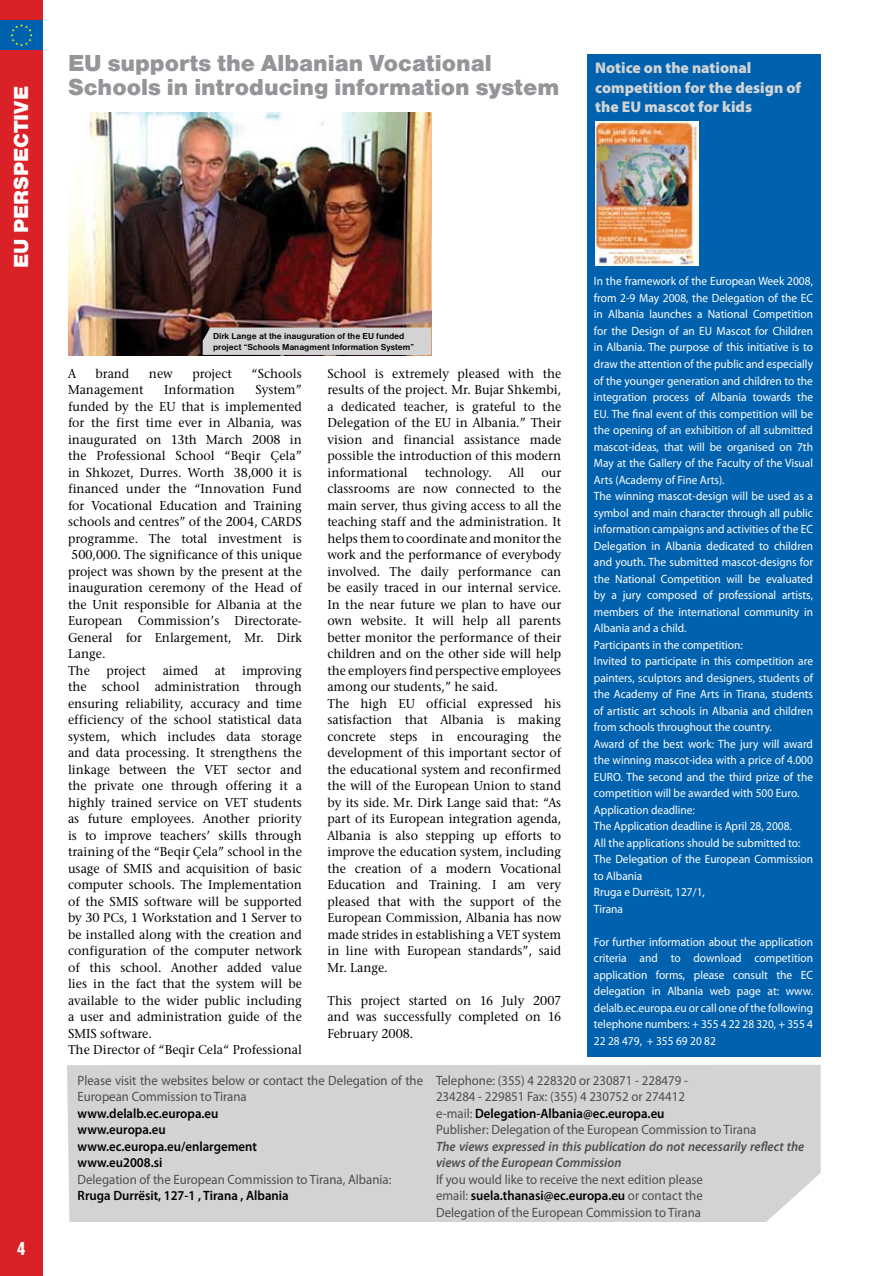
<style>
.page{position:relative;width:893px;height:1276px;background:#fff}
.page>*{position:absolute;margin:0;border:0;box-sizing:border-box;transform-origin:0 0}
.t1{font:24px/24px "Nimbus San DEE Blac";color:#939598}
.t2{font:21px "Nimbus San DEE Blac";color:#fff}
.t3{font:19.5px "Nimbus San DEE Blac Cond";color:#fff}
.t4{font:900 15.45px/19.6px "Myriad Pro";color:#d1d3d4}
.t5{font:500 13.5px/16.5px "Stone Ser Itc TEE";color:#000;scale:.95 1}
.t6{font:13.5px/16.5px "Myriad Pro";color:#4c4d4f;scale:.95 1}
.t7{font:600 13.5px/16.5px "Myriad Pro";color:#000;scale:.95 1}
.t8{font:italic 600 13.5px/16.5px "Myriad Pro";color:#4c4d4f;scale:.95 1}
.t9{font:12px/16.5px "Myriad Pro";color:#fff;scale:.95 1}
.t10{font:700 9px/10.8px "Nimbus San DEE";color:#000}
.s1{font-weight:600;color:#000}
</style>
<div class="page">
<div style="left:587px;top:54px;width:234px;height:1002px;background:#0062af"></div>
<div style="left:0;top:0;width:43px;height:1276px;background:#da2128"></div>
<div style="left:67px;top:1065px;width:754px;height:157px;background:#d1d3d4"></div>
<div style="left:0;top:21px;width:43px;height:29px;background:#0062af"></div>
<svg style="left:10px;top:24px;width:23px;height:23px"></svg>
<img style="left:68px;top:112px;width:363px;height:243px">
<div style="left:203px;top:327px;width:228px;height:28px;background:#d1d3d4"></div>
<img style="left:596px;top:122px;width:103px;height:144px">
<h2 class="t2" style="left:9px;top:268px;width:183px;rotate:-90deg">EU PERSPECTIVE</h2>
<h3 class="t3" style="left:17px;top:1237px;width:10px">4</h3>
<h1 class="t1" style="left:68px;top:51px;width:493px">EU supports the Albanian Vocational<br>Schools in introducing information system</h1>
<p class="t4" style="left:595px;top:57px;width:207px">Notice on the national competition for the design of the EU mascot for kids</p>
<p class="t10" style="left:213px;top:330px;width:202px">Dirk Lange at the inauguration of the EU funded project “Schools Managment Information System”</p>
<p class="t5" style="left:68px;top:366px;width:10px">A</p>
<p class="t5" style="left:96px;top:366px;width:37px">brand</p>
<p class="t5" style="left:149px;top:366px;width:27px">new</p>
<p class="t5" style="left:192px;top:366px;width:43px">project</p>
<p class="t5" style="left:252px;top:366px;width:55px">“Schools</p>
<p class="t5" style="left:68px;top:382px;width:81px">Management</p>
<p class="t5" style="left:164px;top:382px;width:76px">Information</p>
<p class="t5" style="left:68px;top:382px;width:248px;text-indent:187px">System” funded by the EU that is implemented for the first time ever in Albania, was inaugurated on 13th March 2008 in the Professional School “Beqir Çela” in Shkozet, Durres. Worth €38,000 it is financed under the “Innovation Fund for Vocational Education and Training schools and centres” of the 2004, CARDS programme. The total investment is €500,000. The significance of this unique project was shown by the present at the inauguration ceremony of the Head of the Unit responsible for Albania at the European Commission’s Directorate-General for Enlargement, Mr. Dirk Lange.<br>The project aimed at improving the school administration through ensuring reliability, accuracy and time efficiency of the school statistical data system, which includes data storage and data processing. It strengthens the linkage between the VET sector and the private one through offering it a highly trained service on VET students as future employees. Another priority is to improve teachers’ skills through training of the “Beqir Çela” school in the usage of SMIS and acquisition of basic computer schools. The Implementation of the SMIS software will be supported by 30 PCs, 1 Workstation and 1 Server to be installed along with the creation and configuration of the computer network of this school. Another added value lies in the fact that the system will be available to the wider public including a user and administration guide of the SMIS software.<br>The Director of “Beqir Cela“ Professional</p>
<p class="t5" style="left:327px;top:366px;width:248px;text-align:justify">School is extremely pleased with the results of the project. Mr. Bujar Shkembi, a dedicated teacher, is grateful to the Delegation of the EU in Albania.” Their vision and financial assistance made possible the introduction of this modern informational</p>
<p class="t5" style="left:425px;top:465px;width:72px">technology.</p>
<p class="t5" style="left:509px;top:465px;width:18px">All</p>
<p class="t5" style="left:327px;top:465px;width:248px;text-indent:214px">our classrooms are now connected to the main server, thus giving access to all the teaching staff and the administration. It helps them to coordinate and monitor the work and the performance of everybody involved. The daily performance can be easily traced in our internal service.<br>In the near future we plan to have our own website. It will help all parents better monitor the performance of their children and on the other side will help the employers find perspective employees among our students,” he said.<br>The high EU official expressed his satisfaction that Albania is making concrete steps in encouraging the development of this important sector of the educational system and reconfirmed the will of the European Union to stand by its side. Mr. Dirk Lange said that: “As part of its European integration agenda, Albania is also stepping up efforts to improve the education system, including the creation of a modern Vocational Education and Training. I am very pleased that with the support of the European Commission, Albania has now made strides in establishing a VET system in line with European standards”, said Mr. Lange.</p>
<p class="t5" style="left:327px;top:993px;width:248px;text-align:justify">This project started on 16 July 2007 and was successfully completed on 16<br>February 2008.</p>
<p class="t9" style="left:594px;top:273px;width:232px">In the framework of the European Week 2008, from 2-9 May 2008, the Delegation of the EC in Albania launches a National Competition for the Design of an EU Mascot for Children in Albania. The purpose of this initiative is to draw the attention of the public and especially of the younger generation and children to the integration process of Albania towards the EU. The final event of this competition will be the opening of an exhibition of all submitted mascot-ideas, that will be organised on 7th May at the Gallery of the Faculty of the Visual Arts (Academy of Fine Arts).<br>The winning mascot-design will be used as a symbol and main character through all public information campaigns and activities of the EC Delegation in Albania dedicated to children and youth. The submitted mascot-designs for the National Competition will be evaluated by a jury composed of professional artists, members of the international community in Albania and a child.<br>Participants in the competition:<br>Invited to participate in this competition are painters, sculptors and designers, students of the Academy of Fine Arts in Tirana, students of artistic art schools in Albania and children from schools throughout the country.<br>Award of the best work: The jury will award the winning mascot-idea with a price of 4.000<br>EURO. The second and the third prize of the competition will be awarded with 500 Euro.<br>Application deadline:<br>The Application deadline is April 28, 2008.<br>All the applications should be submitted to:<br>The Delegation of the European Commission to Albania<br>Rruga e Durrësit, 127/1,<br>Tirana</p>
<p class="t9" style="left:594px;top:933px;width:232px;text-align:justify">For further information about the application criteria and to download competition application forms, please consult the EC delegation in Albania web page at: www. delalb.ec.europa.eu or call one of the following telephone numbers: + 355 4 22 28 320, + 355 4<br>22 28 479, + 355 69 20 82</p>
<p class="t6" style="left:78px;top:1071px;width:365px">Please visit the websites below or contact the Delegation of the<br>European Commission to Tirana</p>
<p class="t7" style="left:78px;top:1104px;width:190px">www.delalb.ec.europa.eu www.europa.eu www.ec.europa.eu/enlargement www.eu2008.si</p>
<p class="t6" style="left:78px;top:1170px;width:332px">Delegation of the European Commission to Tirana, Albania:</p>
<p class="t7" style="left:78px;top:1187px;width:224px">Rruga Durrësit, 127-1 , Tirana , Albania</p>
<p class="t6" style="left:436px;top:1071px;width:339px">Telephone: (355) 4 228320 or 230871 - 228479 -<br>234284 - 229851 Fax: (355) 4 230752 or 274412<br>e-mail: <span class="s1">Delegation-Albania@ec.europa.eu<br></span>Publisher: Delegation of the European Commission to Tirana</p>
<p class="t8" style="left:436px;top:1137px;width:389px">The views expressed in this publication do not necessarily reflect the views of the European Commission</p>
<p class="t6" style="left:436px;top:1170px;width:283px;text-align:justify">If you would like to receive the next edition please email: <span class="s1">suela.thanasi@ec.europa.eu</span> or contact the Delegation of the European Commission to Tirana</p>
</div>
